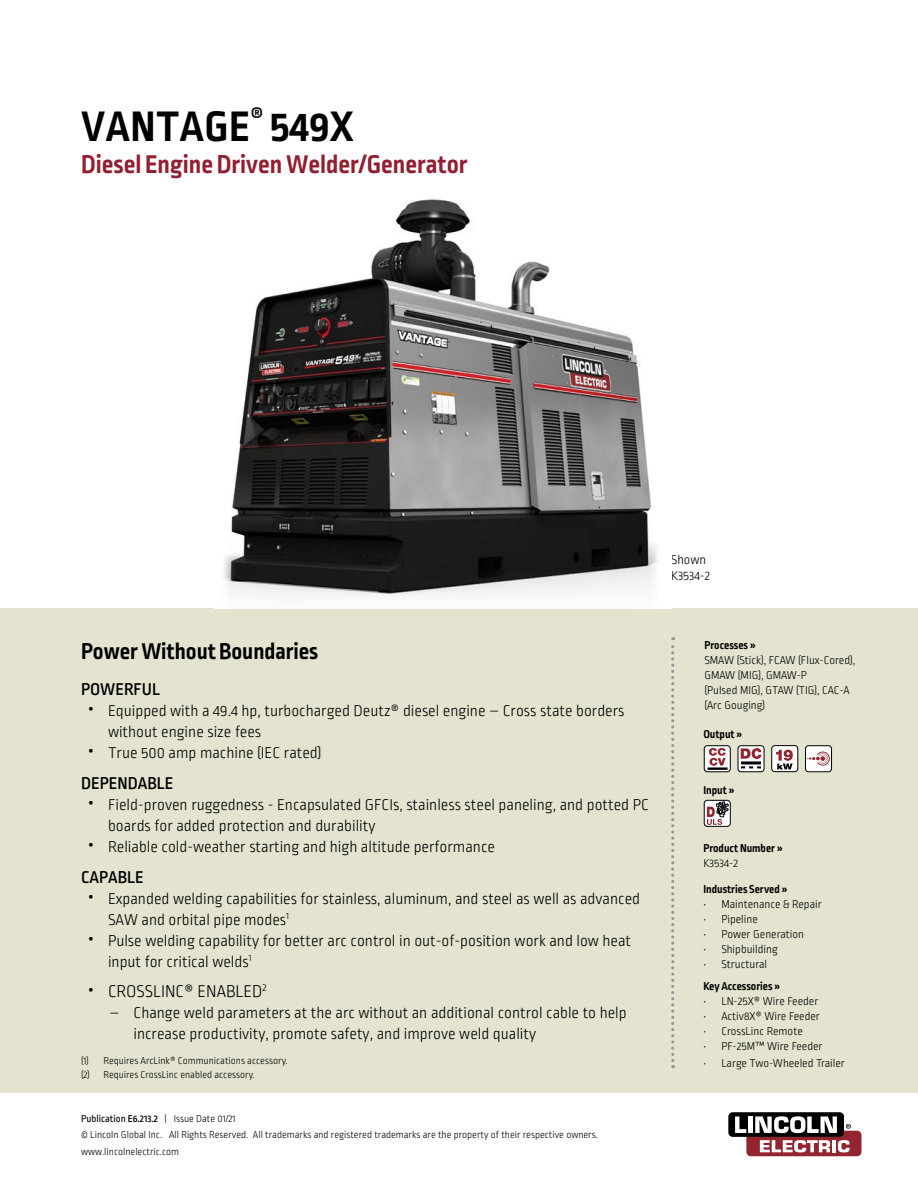
<style>
.page{position:relative;width:918px;height:1188px;background:#fff}
.page>*{position:absolute;margin:0;border:0;box-sizing:border-box;transform-origin:0 0}
.t1{font:700 45px "Ropa Sans Pro";letter-spacing:.01em;color:#000}
.t2{font:700 27px "Ropa Sans Pro";color:#921e30}
._04-Main_Text{font:700 24px "Ropa Sans Pro";color:#000}
._04-Main_Text-2{font:500 18px "Ropa Sans Pro";color:#000}
.t3{font:300 18px "Ropa Sans Pro";color:#000}
._04-Main_Text-3{font:300 16.5px/21px "Ropa Sans Pro";color:#000}
._04-Main_Text-4{font:300 13.5px "Ropa Sans Pro";color:#000}
.t4{font:300 12px/15px "Ropa Sans Pro";color:#000}
.t5{font:700 12px "Ropa Sans Pro";color:#000}
.t6{font:300 10.5px "Ropa Sans Pro";color:#000}
.s1{font-weight:400;font-size:27px}
.s2{font-weight:400}
.s3{font-weight:500}
</style>
<div class="page">
<div style="left:0;top:608px;width:918px;height:485px;background:#e3e3cf"></div>
<svg style="left:671px;top:637px;width:3px;height:431px"></svg>
<div style="left:728px;top:1112px;width:116px;height:25px;background:#000;border-radius:4px"></div>
<svg style="left:735px;top:1116px;width:126px;height:40px"></svg>
<div style="left:704px;top:746px;width:26px;height:26px;background:#fff;border-radius:3px"></div>
<div style="left:704px;top:745px;width:27px;height:27px;border:1px solid #000;border-radius:3px"></div>
<hr style="left:708px;top:767px;width:20px;height:3px;background:#000">
<svg style="left:709px;top:748px;width:17px;height:18px"></svg>
<svg style="left:738px;top:746px;width:26px;height:26px"></svg>
<div style="left:738px;top:745px;width:27px;height:27px;border:1px solid #000;border-radius:3px"></div>
<svg style="left:741px;top:748px;width:21px;height:11px"></svg>
<hr style="left:741px;top:761px;width:20px;height:3px;background:#000">
<svg style="left:741px;top:766px;width:20px;height:2px"></svg>
<div style="left:805px;top:746px;width:27px;height:26px;background:#fff;border-radius:3px"></div>
<div style="left:805px;top:745px;width:27px;height:27px;border:1px solid #000;border-radius:3px"></div>
<svg style="left:807px;top:751px;width:23px;height:15px"></svg>
<div style="left:772px;top:746px;width:26px;height:26px;background:#fff;border-radius:3px"></div>
<div style="left:771px;top:745px;width:27px;height:27px;border:1px solid #000;border-radius:3px"></div>
<svg style="left:776px;top:750px;width:17px;height:19px"></svg>
<div style="left:704px;top:800px;width:26px;height:26px;background:linear-gradient(to bottom,#fcf9f9,#faf5f6);border-radius:3px"></div>
<div style="left:704px;top:800px;width:27px;height:27px;border:1px solid #000;border-radius:3px"></div>
<svg style="left:707px;top:799px;width:22px;height:26px"></svg>
<img style="left:223px;top:199px;width:436px;height:399px">
<p class="t1" style="left:81px;top:101px;width:274px">VANTAGE<sup>®</sup> 549X</p>
<p class="t2" style="left:81px;top:149px;width:388px">Diesel Engine Driven Welder/Generator</p>
<p class="_04-Main_Text-4" style="left:671px;top:553px;width:36px">Shown</p>
<p class="_04-Main_Text-4" style="left:671px;top:569px;width:40px">K3534-2</p>
<p class="_04-Main_Text" style="left:81px;top:638px;width:239px">Power Without Boundaries</p>
<p class="t5" style="left:704px;top:639px;width:53px">Processes »</p>
<p class="t4" style="left:704px;top:654px;width:152px">SMAW (Stick), FCAW (Flux-Cored),<br>GMAW (MIG), GMAW-P<br>(Pulsed MIG), GTAW (TIG), CAC-A (Arc Gouging)</p>
<p class="_04-Main_Text-2" style="left:81px;top:679px;width:81px">POWERFUL</p>
<p class="_04-Main_Text-3" style="left:108px;top:701px;width:518px;text-indent:-20px"><span class="s1">•</span> Equipped with a 49.4 hp, turbocharged Deutz® diesel engine – Cross state borders without engine size fees</p>
<p class="_04-Main_Text-3" style="left:88px;top:743px;width:235px"><span class="s1">•</span> True 500 amp machine (IEC rated)</p>
<p class="_04-Main_Text-2" style="left:81px;top:773px;width:94px">DEPENDABLE</p>
<p class="_04-Main_Text-3" style="left:108px;top:795px;width:542px;text-indent:-20px"><span class="s1">•</span> Field-proven ruggedness - Encapsulated GFCIs, stainless steel paneling, and potted PC boards for added protection and durability</p>
<p class="_04-Main_Text-3" style="left:88px;top:837px;width:409px"><span class="s1">•</span> Reliable cold-weather starting and high altitude performance</p>
<p class="_04-Main_Text-2" style="left:81px;top:867px;width:64px">CAPABLE</p>
<p class="_04-Main_Text-3" style="left:108px;top:889px;width:534px;text-indent:-20px"><span class="s1">•</span> Expanded welding capabilities for stainless, aluminum, and steel as well as advanced<br>SAW and orbital pipe modes<sup>1</sup></p>
<p class="_04-Main_Text-3" style="left:108px;top:931px;width:525px;text-indent:-20px"><span class="s1">•</span> Pulse welding capability for better arc control in out-of-position work and low heat input for critical welds<sup>1</sup></p>
<p class="t3" style="left:88px;top:982px;width:180px"><span class="s1">•</span> CROSSLINC® ENABLED<sup>2</sup></p>
<p class="_04-Main_Text-3" style="left:134px;top:1003px;width:495px;text-indent:-24px">– Change weld parameters at the arc without an additional control cable to help increase productivity, promote safety, and improve weld quality</p>
<p class="t5" style="left:703px;top:727px;width:41px">Output »</p>
<p class="t5" style="left:703px;top:783px;width:33px">Input »</p>
<p class="t5" style="left:703px;top:841px;width:81px">Product Number »</p>
<p class="t4" style="left:703px;top:856px;width:36px">K3534-2</p>
<p class="t5" style="left:703px;top:882px;width:86px">Industries Served »</p>
<p class="t4" style="left:703px;top:897px;width:120px">• Maintenance &amp; Repair</p>
<p class="t4" style="left:703px;top:912px;width:56px">• Pipeline</p>
<p class="t4" style="left:703px;top:927px;width:102px">• Power Generation</p>
<p class="t4" style="left:703px;top:942px;width:76px">• Shipbuilding</p>
<p class="t4" style="left:703px;top:957px;width:65px">• Structural</p>
<p class="t5" style="left:703px;top:980px;width:79px">Key Accessories »</p>
<p class="t4" style="left:703px;top:995px;width:116px">• LN-25X® Wire Feeder</p>
<p class="t4" style="left:703px;top:1010px;width:118px">• Activ8X® Wire Feeder</p>
<p class="t4" style="left:703px;top:1025px;width:101px">• CrossLinc Remote</p>
<p class="t4" style="left:703px;top:1040px;width:121px">• PF-25M™ Wire Feeder</p>
<p class="t4" style="left:703px;top:1056px;width:143px">• Large Two-Wheeled Trailer</p>
<p class="t6" style="left:81px;top:1055px;width:208px">(1) Requires ArcLink® Communications accessory.</p>
<p class="t6" style="left:81px;top:1069px;width:175px">(2) Requires CrossLinc enabled accessory.</p>
<p class="t6" style="left:81px;top:1113px;width:156px"><span class="s2">Publication</span> <span class="s3">E6.213.2</span> | Issue Date 01/21</p>
<p class="t6" style="left:81px;top:1130px;width:519px">© Lincoln Global Inc. All Rights Reserved. All trademarks and registered trademarks are the property of their respective owners.</p>
<p class="t6" style="left:81px;top:1146px;width:100px">www.lincolnelectric.com</p>
</div>
